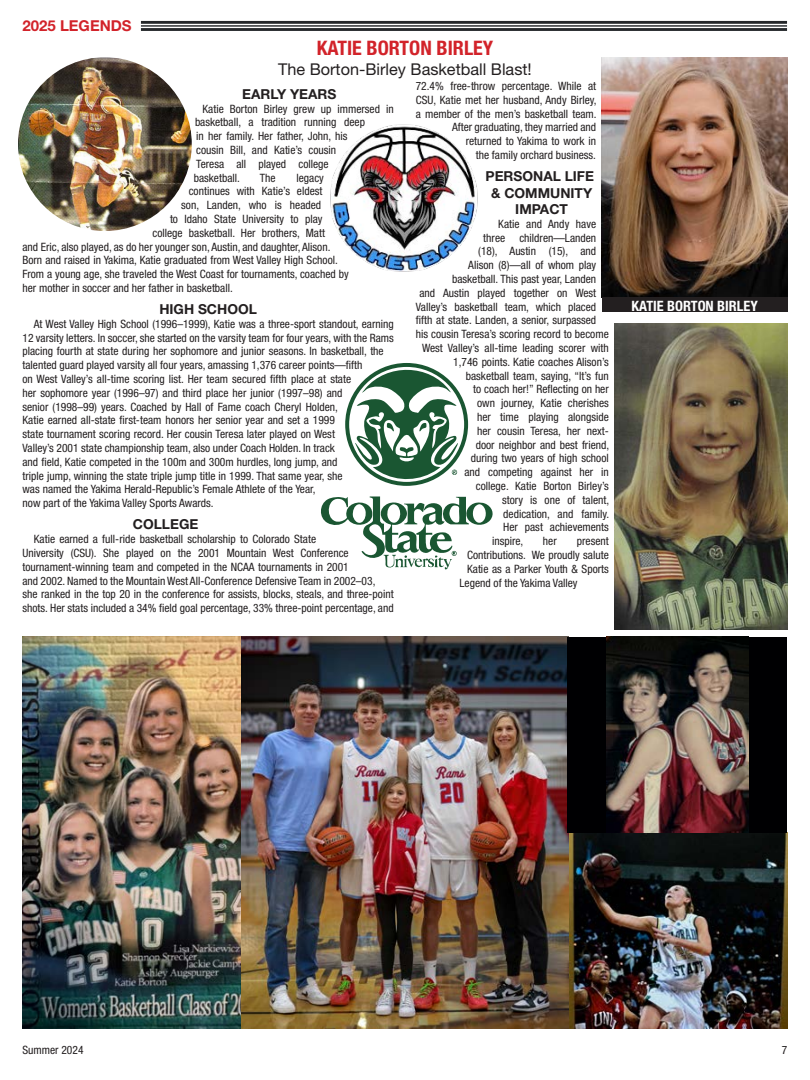
<style>
.page{position:relative;width:810px;height:1080px;background:#fff}
.page>*{position:absolute;margin:0;border:0;box-sizing:border-box;transform-origin:0 0}
.Title_Red{font:700 condensed 20px "Helvetica Neue LT Std";color:#d2232a}
.Title_Red-2{font:16.25px "Helvetica Neue LT Std";color:#231f20}
.Page_Title{font:700 15px "Helvetica Neue LT Std";color:#d2232a}
.t1{font:700 condensed 14.25px "Helvetica Neue LT Std";color:#fff}
.Heading{font:700 13.75px/16.5px "Helvetica Neue LT Std";color:#231f20;text-align:center}
.Body_Copy{font:condensed 11.5px/13.8px "Helvetica Neue LT Std";color:#231f20}
</style>
<div class="page">
<img style="left:602px;top:57px;width:186px;height:240px">
<div style="left:602px;top:297px;width:186px;height:15px;background:#231f20"></div>
<img style="left:22px;top:637px;width:546px;height:392px">
<img style="left:614px;top:323px;width:173px;height:306px">
<img style="left:568px;top:833px;width:220px;height:196px">
<svg style="left:345px;top:363px;width:123px;height:123px"></svg>
<svg style="left:321px;top:496px;width:172px;height:74px"></svg>
<img style="left:18px;top:57px;width:174px;height:174px;border-radius:87px">
<hr style="left:141px;top:28px;width:646px;height:3px;background:#24272a">
<hr style="left:141px;top:25px;width:646px;height:2px;background:#24272a">
<hr style="left:141px;top:21px;width:646px;height:3px;background:#24272a">
<div style="left:568px;top:637px;width:219px;height:196px;background:#000002"></div>
<img style="left:606px;top:637px;width:142px;height:196px">
<img style="left:330px;top:124px;width:148px;height:148px">
<p class="Page_Title" style="left:22px;top:17px;width:111px">2025 LEGENDS</p>
<p class="Title_Red" style="left:317px;top:36px;width:178px">KATIE BORTON BIRLEY</p>
<p class="Title_Red-2" style="left:278px;top:59px;width:255px">The Borton-Birley Basketball Blast!</p>
<p class="Heading" style="left:242px;top:85px;width:96px">EARLY YEARS</p>
<p class="Body_Copy" style="left:194px;top:101px;width:201px;text-indent:9px">Katie Borton Birley grew up immersed in basketball, a tradition running deep<br>in her family. Her father, John, his<br>cousin Bill, and Katie’s cousin<br>Teresa all played college<br>basketball.</p>
<p class="Body_Copy" style="left:260px;top:170px;width:17px">The</p>
<p class="Body_Copy" style="left:297px;top:170px;width:29px">legacy</p>
<p class="Body_Copy" style="left:189px;top:184px;width:135px">continues with Katie’s eldest</p>
<p class="Body_Copy" style="left:181px;top:198px;width:142px">son, Landen, who is headed</p>
<p class="Body_Copy" style="left:170px;top:212px;width:154px">to Idaho State University to play</p>
<p class="Body_Copy" style="left:153px;top:226px;width:174px">college basketball. Her brothers, Matt</p>
<p class="Body_Copy" style="left:23px;top:239px;width:309px">and Eric, also played, as do her younger son, Austin, and daughter, Alison.</p>
<p class="Body_Copy" style="left:23px;top:253px;width:317px">Born and raised in Yakima, Katie graduated from West Valley High School.</p>
<p class="Body_Copy" style="left:23px;top:267px;width:328px">From a young age, she traveled the West Coast for tournaments, coached by</p>
<p class="Body_Copy" style="left:23px;top:281px;width:212px">her mother in soccer and her father in basketball.</p>
<p class="Heading" style="left:159px;top:301px;width:99px">HIGH SCHOOL</p>
<p class="Body_Copy" style="left:23px;top:317px;width:373px;text-indent:11px">At West Valley High School (1996–1999), Katie was a three-sport standout, earning 12 varsity letters. In soccer, she started on the varsity team for four years, with the Rams placing fourth at state during her sophomore and junior seasons. In basketball, the talented guard played varsity all four years, amassing 1,376 career points—fifth<br>on West Valley’s all-time scoring list. Her team secured fifth place at state<br>her sophomore year (1996–97) and third place her junior (1997–98) and<br>senior (1998–99) years. Coached by Hall of Fame coach Cheryl Holden,<br>Katie earned all-state first-team honors her senior year and set a 1999<br>state tournament scoring record. Her cousin Teresa later played on West<br>Valley’s 2001 state championship team, also under Coach Holden. In track<br>and field, Katie competed in the 100m and 300m hurdles, long jump, and<br>triple jump, winning the state triple jump title in 1999. That same year, she<br>was named the Yakima Herald-Republic’s Female Athlete of the Year,<br>now part of the Yakima Valley Sports Awards.</p>
<p class="Heading" style="left:133px;top:516px;width:67px">COLLEGE</p>
<p class="Body_Copy" style="left:23px;top:532px;width:373px;text-indent:11px">Katie earned a full-ride basketball scholarship to Colorado State<br>University (CSU). She played on the 2001 Mountain West Conference tournament-winning team and competed in the NCAA tournaments in 2001<br>and 2002. Named to the Mountain West All-Conference Defensive Team in 2002–03,<br>she ranked in the top 20 in the conference for assists, blocks, steals, and three-point shots. Her stats included a 34% field goal percentage, 33% three-point percentage, and</p>
<p class="Body_Copy" style="left:416px;top:79px;width:182px;text-align:right">72.4% free-throw percentage. While at CSU, Katie met her husband, Andy Birley, a member of the men’s basketball team.<br>After graduating, they married and returned to Yakima to work in<br>the family orchard business.</p>
<p class="Heading" style="left:486px;top:168px;width:110px">PERSONAL LIFE &amp; COMMUNITY<br>IMPACT</p>
<p class="Body_Copy" style="left:498px;top:217px;width:99px">Katie and Andy have</p>
<p class="Body_Copy" style="left:483px;top:231px;width:114px">three children—Landen</p>
<p class="Body_Copy" style="left:478px;top:244px;width:119px">(18), Austin (15), and</p>
<p class="Body_Copy" style="left:468px;top:258px;width:129px">Alison (8)—all of whom play</p>
<p class="Body_Copy" style="left:452px;top:272px;width:146px">basketball. This past year, Landen</p>
<p class="Body_Copy" style="left:420px;top:286px;width:178px">and Austin played together on West</p>
<p class="Body_Copy" style="left:416px;top:300px;width:182px">Valley’s basketball team, which placed</p>
<p class="Body_Copy" style="left:416px;top:313px;width:182px">fifth at state. Landen, a senior, surpassed</p>
<p class="Body_Copy" style="left:416px;top:327px;width:195px">his cousin Teresa’s scoring record to become</p>
<p class="Body_Copy" style="left:422px;top:341px;width:188px">West Valley’s all-time leading scorer with</p>
<p class="Body_Copy" style="left:453px;top:355px;width:157px">1,746 points. Katie coaches Alison’s</p>
<p class="Body_Copy" style="left:466px;top:369px;width:145px">basketball team, saying, “It’s fun</p>
<p class="Body_Copy" style="left:473px;top:382px;width:137px">to coach her!” Reflecting on her</p>
<p class="Body_Copy" style="left:477px;top:396px;width:133px">own journey, Katie cherishes</p>
<p class="Body_Copy" style="left:477px;top:410px;width:133px">her time playing alongside</p>
<p class="Body_Copy" style="left:477px;top:424px;width:133px">her cousin Teresa, her next-</p>
<p class="Body_Copy" style="left:476px;top:438px;width:135px">door neighbor and best friend,</p>
<p class="Body_Copy" style="left:471px;top:451px;width:140px">during two years of high school</p>
<p class="Body_Copy" style="left:465px;top:465px;width:146px">and competing against her in</p>
<p class="Body_Copy" style="left:476px;top:479px;width:135px">college. Katie Borton Birley’s</p>
<p class="Body_Copy" style="left:502px;top:493px;width:109px">story is one of talent,</p>
<p class="Body_Copy" style="left:503px;top:507px;width:107px">dedication, and family.</p>
<p class="Body_Copy" style="left:503px;top:520px;width:107px">Her past achievements</p>
<p class="Body_Copy" style="left:492px;top:534px;width:33px">inspire,</p>
<p class="Body_Copy" style="left:543px;top:534px;width:15px">her</p>
<p class="Body_Copy" style="left:577px;top:534px;width:33px">present</p>
<p class="Body_Copy" style="left:467px;top:548px;width:143px">Contributions. We proudly salute</p>
<p class="Body_Copy" style="left:467px;top:562px;width:143px">Katie as a Parker Youth &amp; Sports</p>
<p class="Body_Copy" style="left:460px;top:576px;width:120px">Legend of the Yakima Valley</p>
<p class="t1" style="left:632px;top:297px;width:128px">KATIE BORTON BIRLEY</p>
<p class="Body_Copy" style="left:23px;top:1043px;width:63px">Summer 2024</p>
<p class="Body_Copy" style="left:782px;top:1043px;width:7px">7</p>
</div>
